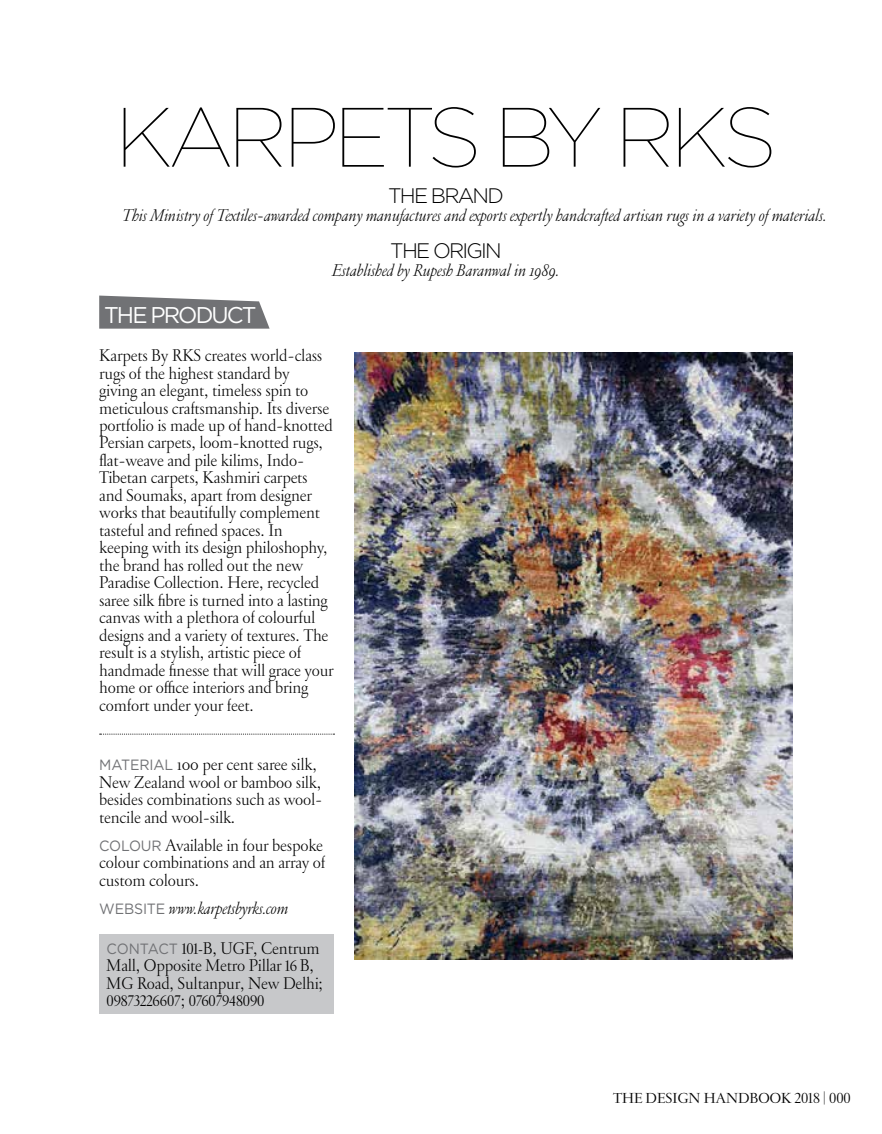
<style>
.page{position:relative;width:882px;height:1134px;background:#fff}
.page>*{position:absolute;margin:0;border:0;box-sizing:border-box;transform-origin:0 0}
.t1{font:100 84px "Gotham";letter-spacing:-.065em;color:#000}
.t2{font:22.75px "Gotham";letter-spacing:-.085em;color:#fff}
.t3{font:300 21px "Gotham";letter-spacing:-.085em;color:#000}
.t4{font:300 18.38px/17.5px "Garamond FB Text";letter-spacing:-.01em;color:#000;scale:.95 1}
.t5{font:italic 300 18.38px "Garamond FB Text";color:#000;scale:.95 1}
.t6{font:16.62px "Garamond FB Display";letter-spacing:-.01em;color:#000;scale:.95 1}
.t7{font:15.75px "Garamond FB Display";color:#000}
.s1{font-family:"Gotham";font-weight:400;font-size:14.88px;color:#717275}
.s2{font-family:"Gotham";font-weight:400;font-style:normal;font-size:14.88px;color:#717275}
.s3{font-family:"Garamond FB Display";font-weight:400;font-size:16.62px}
.s4{font-family:"Garamond FB Text";font-weight:300;font-size:18.38px}
</style>
<div class="page">
<img style="left:354px;top:352px;width:439px;height:608px">
<svg style="left:99px;top:296px;width:171px;height:33px;background:#828285"></svg>
<svg style="left:100px;top:734px;width:234px;height:1px"></svg>
<div style="left:99px;top:934px;width:235px;height:80px;background:#c7c8ca"></div>
<h1 class="t1" style="left:115px;top:85px;width:664px">KARPETS BY RKS</h1>
<p class="t3" style="left:388px;top:182px;width:117px">THE BRAND</p>
<p class="t5" style="left:122px;top:206px;width:743px">This Ministry of Textiles-awarded company manufactures and exports expertly handcrafted artisan rugs in a variety of materials.</p>
<p class="t3" style="left:390px;top:237px;width:113px">THE ORIGIN</p>
<p class="t2" style="left:104px;top:301px;width:154px">THE proDUCT</p>
<p class="t5" style="left:332px;top:261px;width:241px">Established by Rupesh Baranwal in 1989.</p>
<p class="t4" style="left:99px;top:348px;width:248px">Karpets By RKS creates world-class rugs of the highest standard by<br>giving an elegant, timeless spin to meticulous craftsmanship. Its diverse portfolio is made up of hand-knotted Persian carpets, loom-knotted rugs, flat-weave and pile kilims, Indo-Tibetan carpets, Kashmiri carpets and Soumaks, apart from designer works that beautifully complement tasteful and refined spaces. In keeping with its design philoshophy, the brand has rolled out the new Paradise Collection. Here, recycled saree silk fibre is turned into a lasting canvas with a plethora of colourful designs and a variety of textures. The result is a stylish, artistic piece of handmade finesse that will grace your home or office interiors and bring comfort under your feet.</p>
<p class="t4" style="left:99px;top:757px;width:236px"><span class="s1">MATERIAL</span> 100 per cent saree silk,<br>New Zealand wool or bamboo silk, besides combinations such as wool&shy;tencile and wool-silk.</p>
<p class="t4" style="left:99px;top:838px;width:239px;text-align:justify"><span class="s1">COLOUR</span> Available in four bespoke colour combinations and an array of custom colours.</p>
<p class="t5" style="left:99px;top:899px;width:200px"><span class="s2">WEBSITE</span> www.karpetsbyrks.com</p>
<p class="t4" style="left:107px;top:940px;width:229px"><span class="s1">CONTACT</span> <span class="s3">101-</span>B, UGF, Centrum<br>Mall, Opposite Metro Pillar <span class="s3">16</span> B,<br>MG Road, Sultanpur, New Delhi;</p>
<p class="t6" style="left:107px;top:992px;width:168px">09873226607<span class="s4">;</span> 07607948090</p>
<p class="t7" style="left:613px;top:1090px;width:239px">THE DESIGN HANDBOOK 2018 | 000</p>
</div>
